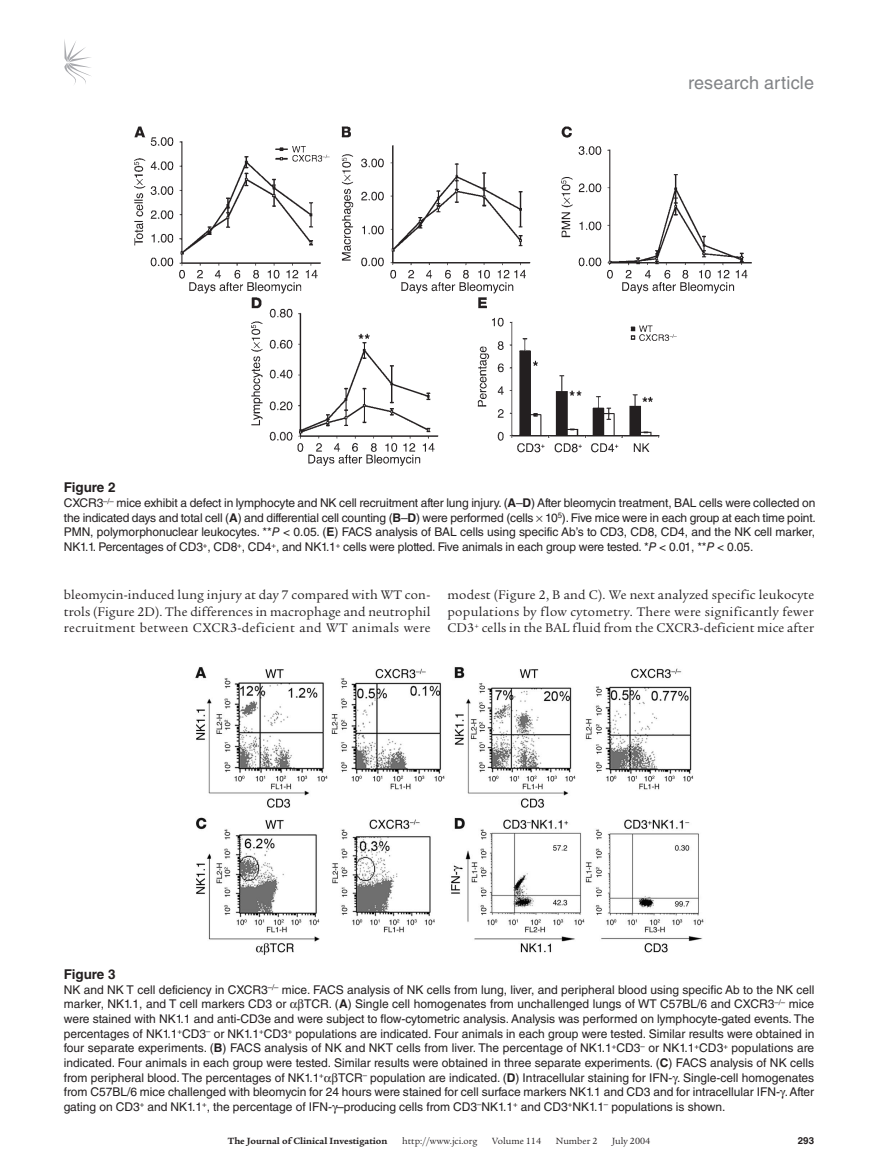
<style>
.page{position:relative;width:878px;height:1174px;background:#fff}
.page>*{position:absolute;margin:0;border:0;box-sizing:border-box;transform-origin:0 0}
.t1{font:18px "Helvetica LT Std";letter-spacing:.01em;color:#808285}
.t2{font:13.5px/16.5px "Legacy Serif Std";letter-spacing:.025em;color:#231f20;text-align:justify}
.t3{font:700 13.5px "Helvetica LT Std";color:#231f20}
.t4{font:12px/14.5px "Helvetica LT Std";color:#231f20;text-align:justify}
.t5{font:9.75px "Legacy Serif Std";color:#231f20}
.t6{font:700 9.75px "Legacy Serif Std";color:#231f20}
.t7{font:700 9.75px "Helvetica LT Std";color:#231f20}
.s1{font-weight:700}
.s2{font-style:italic}
</style>
<div class="page">
<svg style="left:64px;top:39px;width:27px;height:46px"></svg>
<img style="left:134px;top:126px;width:618px;height:340px">
<img style="left:195px;top:667px;width:509px;height:288px">
<h1 class="t1" style="left:688px;top:72px;width:127px">research article</h1>
<p class="t3" style="left:64px;top:479px;width:53px">Figure 2</p>
<p class="t4" style="left:64px;top:495px;width:753px">CXCR3<sup>–/–</sup> mice exhibit a defect in lymphocyte and NK cell recruitment after lung injury. (<span class="s1">A</span>–<span class="s1">D</span>) After bleomycin treatment, BAL cells were collected on the indicated days and total cell (<span class="s1">A</span>) and differential cell counting (<span class="s1">B</span>–<span class="s1">D</span>) were performed (cells 10<sup>5</sup>). Five mice were in each group at each time point.<br>PMN, polymorphonuclear leukocytes. **<span class="s2">P</span> &lt; 0.05. (<span class="s1">E</span>) FACS analysis of BAL cells using specific Ab’s to CD3, CD8, CD4, and the NK cell marker, NK1.1. Percentages of CD3<sup>+</sup>, CD8<sup>+</sup>, CD4<sup>+</sup>, and NK1.1<sup>+</sup> cells were plotted. Five animals in each group were tested. *<span class="s2">P</span> &lt; 0.01, **<span class="s2">P</span> &lt; 0.05.</p>
<p class="t2" style="left:64px;top:587px;width:368px">bleomycin-induced lung injury at day 7 compared with WT con&shy;trols (Figure 2D). The differences in macrophage and neutrophil recruitment between CXCR3-deficient and WT animals were</p>
<p class="t2" style="left:447px;top:587px;width:368px">modest (Figure 2, B and C). We next analyzed specific leukocyte populations by flow cytometry. There were significantly fewer CD3<sup>+</sup> cells in the BAL fluid from the CXCR3-deficient mice after</p>
<p class="t3" style="left:64px;top:966px;width:53px">Figure 3</p>
<p class="t4" style="left:64px;top:982px;width:752px">NK and NK T cell deficiency in CXCR3<sup>–/–</sup> mice. FACS analysis of NK cells from lung, liver, and peripheral blood using specific Ab to the NK cell marker, NK1.1, and T cell markers CD3 or</p>
<p class="t4" style="left:64px;top:997px;width:752px;text-indent:240px">TCR. (<span class="s1">A</span>) Single cell homogenates from unchallenged lungs of WT C57BL/6 and CXCR3<sup>–/–</sup> mice were stained with NK1.1 and anti-CD3e and were subject to flow-cytometric analysis. Analysis was performed on lymphocyte-gated events. The percentages of NK1.1<sup>+</sup>CD3<sup>–</sup> or NK1.1<sup>+</sup>CD3<sup>+</sup> populations are indicated. Four animals in each group were tested. Similar results were obtained in four separate experiments. (<span class="s1">B</span>) FACS analysis of NK and NKT cells from liver. The percentage of NK1.1<sup>+</sup>CD3<sup>–</sup> or NK1.1<sup>+</sup>CD3<sup>+</sup> populations are indicated. Four animals in each group were tested. Similar results were obtained in three separate experiments. (<span class="s1">C</span>) FACS analysis of NK cells from peripheral blood. The percentages of NK1.1<sup>+</sup> TCR<sup>–</sup> population are indicated. (<span class="s1">D</span>) Intracellular staining for IFN- . Single-cell homogenates from C57BL/6 mice challenged with bleomycin for 24 hours were stained for cell surface markers NK1.1 and CD3 and for intracellular IFN- . After gating on CD3<sup>+</sup> and NK1.1<sup>+</sup>, the percentage of IFN- –producing cells from CD3<sup>–</sup>NK1.1<sup>+</sup> and CD3<sup>+</sup>NK1.1<sup>–</sup> populations is shown.</p>
<p class="t6" style="left:228px;top:1135px;width:161px">The Journal of Clinical Investigation</p>
<p class="t5" style="left:402px;top:1135px;width:77px">http://www.jci.org</p>
<p class="t5" style="left:492px;top:1135px;width:50px">Volume 114</p>
<p class="t5" style="left:556px;top:1135px;width:43px">Number 2</p>
<p class="t5" style="left:612px;top:1135px;width:40px">July 2004</p>
<p class="t7" style="left:797px;top:1134px;width:18px">293</p>
</div>
